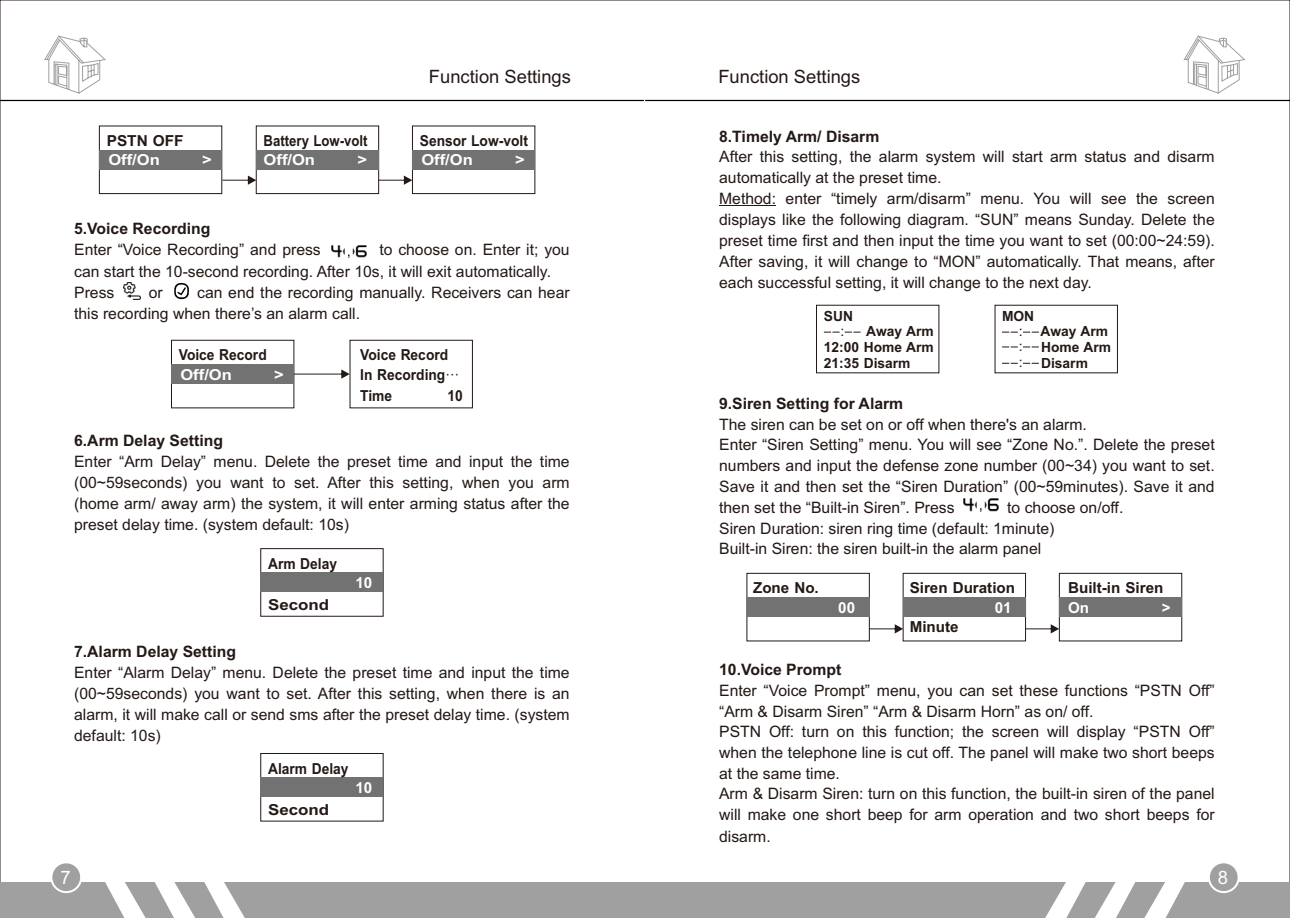
<style>
.page{position:relative;width:1290px;height:918px;background:#fff}
.page>*{position:absolute;margin:0;border:0;box-sizing:border-box;transform-origin:0 0}
.t1{font:18.55px "Arial";color:#fff}
.t2{font:18.38px "Arial";color:#231916}
.t3{font:15.75px/20.8px "Arial";color:#231916}
.t4{font:700 15.75px "Arial";color:#231916}
.t5{font:700 15.22px/19.2px "Arial";color:#231916;scale:.91 1}
.t6{font:700 15.22px "Arial";color:#231916}
.t7{font:700 15.22px "Arial";color:#fff;scale:1.09 1}
.t8{font:700 15.22px "Arial";color:#231916;scale:.87 1}
.t9{font:700 15.22px "Arial";color:#231916;scale:1.11 1}
.t10{font:700 15.22px "Arial";color:#fff}
.t11{font:700 14px/15.6px "Arial";color:#231916;text-align:justify}
.t12{font:14px/14.9px "Arial";color:#231916}
.s1{font-family:"FZZXHJW GB1 0";font-weight:400}
</style>
<div class="page">
<hr style="left:0;top:100px;width:644px;height:1px;background:#000">
<hr style="left:645px;top:100px;width:645px;height:1px;background:#000">
<svg style="left:44px;top:35px;width:62px;height:59px"></svg>
<svg style="left:1183px;top:35px;width:63px;height:59px"></svg>
<div style="left:0;top:882px;width:645px;height:35px;background:#a0a0a1"></div>
<svg style="left:204px;top:882px;width:41px;height:36px"></svg>
<svg style="left:154px;top:882px;width:41px;height:36px"></svg>
<svg style="left:105px;top:882px;width:41px;height:36px"></svg>
<div style="left:50px;top:861px;width:32px;height:32px;background:#a0a0a1;border:2px solid #fff;border-radius:50%"></div>
<div style="left:645px;top:882px;width:645px;height:35px;background:#a0a0a1"></div>
<svg style="left:1045px;top:882px;width:41px;height:36px"></svg>
<svg style="left:1095px;top:882px;width:40px;height:36px"></svg>
<svg style="left:1144px;top:882px;width:41px;height:36px"></svg>
<div style="left:1208px;top:861px;width:31px;height:32px;background:#a0a0a1;border:2px solid #fff;border-radius:50%"></div>
<hr style="left:719px;top:205px;width:57px;height:1px;background:#231916">
<img style="left:124px;top:282px;width:16px;height:17px">
<svg style="left:174px;top:282px;width:15px;height:18px"></svg>
<div style="left:171px;top:340px;width:123px;height:68px;border:1px solid #231916"></div>
<div style="left:171px;top:364px;width:123px;height:20px;background:#727272"></div>
<div style="left:349px;top:340px;width:124px;height:68px;border:1px solid #231916"></div>
<svg style="left:294px;top:369px;width:56px;height:10px"></svg>
<div style="left:260px;top:548px;width:124px;height:69px;border:1px solid #231916"></div>
<div style="left:261px;top:573px;width:122px;height:19px;background:#727272"></div>
<div style="left:260px;top:753px;width:124px;height:68px;border:1px solid #231916"></div>
<div style="left:261px;top:777px;width:122px;height:20px;background:#727272"></div>
<svg style="left:1002px;top:332px;width:37px;height:1px"></svg>
<svg style="left:1002px;top:346px;width:37px;height:1px"></svg>
<svg style="left:1002px;top:363px;width:37px;height:1px"></svg>
<svg style="left:824px;top:332px;width:15px;height:1px"></svg>
<svg style="left:845px;top:332px;width:15px;height:1px"></svg>
<div style="left:746px;top:573px;width:124px;height:68px;border:1px solid #231916"></div>
<div style="left:747px;top:597px;width:122px;height:20px;background:#727272"></div>
<div style="left:902px;top:573px;width:124px;height:68px;border:1px solid #231916"></div>
<div style="left:903px;top:597px;width:122px;height:20px;background:#727272"></div>
<div style="left:1059px;top:573px;width:123px;height:68px;border:1px solid #231916"></div>
<div style="left:1059px;top:597px;width:123px;height:20px;background:#727272"></div>
<svg style="left:869px;top:624px;width:34px;height:9px"></svg>
<svg style="left:1025px;top:624px;width:34px;height:9px"></svg>
<div style="left:256px;top:125px;width:123px;height:69px;border:1px solid #231916"></div>
<div style="left:256px;top:150px;width:123px;height:19px;background:#727272"></div>
<div style="left:412px;top:125px;width:123px;height:69px;border:1px solid #231916"></div>
<div style="left:412px;top:150px;width:123px;height:19px;background:#727272"></div>
<div style="left:99px;top:125px;width:123px;height:69px;border:1px solid #231916"></div>
<div style="left:99px;top:150px;width:123px;height:19px;background:#727272"></div>
<svg style="left:222px;top:176px;width:34px;height:9px"></svg>
<svg style="left:378px;top:176px;width:34px;height:9px"></svg>
<img style="left:331px;top:245px;width:36px;height:13px">
<img style="left:963px;top:499px;width:36px;height:12px">
<p class="t2" style="left:429px;top:69px;width:143px">Function Settings</p>
<p class="t2" style="left:718px;top:69px;width:143px">Function Settings</p>
<p class="t6" style="left:107px;top:135px;width:78px">PSTN OFF</p>
<p class="t7" style="left:108px;top:154px;width:49px">Off/On</p>
<p class="t7" style="left:202px;top:154px;width:10px">&gt;</p>
<p class="t8" style="left:264px;top:135px;width:121px">Battery Low-volt</p>
<p class="t7" style="left:264px;top:154px;width:49px">Off/On</p>
<p class="t7" style="left:357px;top:154px;width:10px">&gt;</p>
<p class="t5" style="left:420px;top:132px;width:120px">Sensor Low-volt</p>
<p class="t7" style="left:421px;top:154px;width:49px">Off/On</p>
<p class="t7" style="left:515px;top:154px;width:10px">&gt;</p>
<p class="t4" style="left:74px;top:223px;width:138px">5.Voice Recording</p>
<p class="t3" style="left:74px;top:241px;width:248px">Enter “Voice Recording” and press</p>
<p class="t3" style="left:74px;top:241px;width:497px;text-indent:305px">to choose on. Enter it; you can start the 10-second recording. After 10s, it will exit automatically.<br>Press</p>
<p class="t3" style="left:74px;top:283px;width:497px;text-indent:123px">can end the recording manually. Receivers can hear this recording when there’s an alarm call.</p>
<p class="t3" style="left:149px;top:283px;width:16px">or</p>
<p class="t5" style="left:179px;top:347px;width:98px">Voice Record</p>
<p class="t7" style="left:180px;top:368px;width:49px">Off/On</p>
<p class="t7" style="left:274px;top:368px;width:10px">&gt;</p>
<p class="t5" style="left:360px;top:347px;width:110px">Voice Record<br>In Recording<span class="s1">…</span></p>
<p class="t5" style="left:360px;top:387px;width:37px">Time</p>
<p class="t5" style="left:447px;top:387px;width:18px">10</p>
<p class="t4" style="left:74px;top:434px;width:150px">6.Arm Delay Setting</p>
<p class="t3" style="left:74px;top:452px;width:497px;text-align:justify">Enter “Arm Delay” menu. Delete the preset time and input the time (00~59seconds) you want to set. After this setting, when you arm (home arm/ away arm) the system, it will enter arming status after the preset delay time. (system default: 10s)</p>
<p class="t5" style="left:268px;top:555px;width:77px">Arm Delay</p>
<p class="t9" style="left:268px;top:598px;width:57px">Second</p>
<p class="t10" style="left:355px;top:577px;width:18px">10</p>
<p class="t4" style="left:74px;top:645px;width:163px">7.Alarm Delay Setting</p>
<p class="t3" style="left:74px;top:663px;width:497px;text-align:justify">Enter “Alarm Delay” menu. Delete the preset time and input the time (00~59seconds) you want to set. After this setting, when there is an alarm, it will make call or send sms after the preset delay time. (system default: 10s)</p>
<p class="t5" style="left:268px;top:760px;width:90px">Alarm Delay</p>
<p class="t9" style="left:268px;top:803px;width:57px">Second</p>
<p class="t10" style="left:355px;top:781px;width:18px">10</p>
<p class="t4" style="left:719px;top:130px;width:162px">8.Timely Arm/ Disarm</p>
<p class="t3" style="left:719px;top:148px;width:497px">After this setting, the alarm system will start arm status and disarm automatically at the preset time.<br>Method: enter “timely arm/disarm” menu. You will see the screen displays like the following diagram. “SUN” means Sunday. Delete the preset time first and then input the time you want to set (00:00~24:59).<br>After saving, it will change to “MON” automatically. That means, after each successful setting, it will change to the next day.</p>
<p class="t11" style="left:824px;top:309px;width:31px">SUN</p>
<p class="t11" style="left:824px;top:325px;width:111px;text-indent:42px">Away Arm 12:00 Home Arm 21:35 Disarm</p>
<p class="t12" style="left:840px;top:325px;width:5px">:</p>
<p class="t11" style="left:1002px;top:309px;width:34px">MON</p>
<p class="t12" style="left:1019px;top:325px;width:5px">: :</p>
<p class="t12" style="left:1019px;top:356px;width:5px">:</p>
<p class="t11" style="left:1040px;top:325px;width:72px;text-align:left">Away Arm<br>Home Arm<br>Disarm</p>
<p class="t4" style="left:719px;top:398px;width:186px">9.Siren Setting for Alarm</p>
<p class="t3" style="left:719px;top:415px;width:497px">The siren can be set on or off when there's an alarm.<br>Enter “Siren Setting” menu. You will see “Zone No.”. Delete the preset numbers and input the defense zone number (00~34) you want to set.<br>Save it and then set the “Siren Duration” (00~59minutes). Save it and then set the “Built-in Siren”. Press</p>
<p class="t3" style="left:719px;top:499px;width:406px;line-height:20.3px;text-indent:288px">to choose on/off.<br>Siren Duration: siren ring time (default: 1minute)<br>Built-in Siren: the siren built-in the alarm panel</p>
<p class="t6" style="left:753px;top:582px;width:67px">Zone No.</p>
<p class="t10" style="left:838px;top:601px;width:18px">00</p>
<p class="t6" style="left:910px;top:582px;width:107px">Siren Duration</p>
<p class="t6" style="left:910px;top:621px;width:50px">Minute</p>
<p class="t10" style="left:995px;top:601px;width:18px">01</p>
<p class="t6" style="left:1068px;top:582px;width:97px">Built-in Siren</p>
<p class="t10" style="left:1068px;top:601px;width:23px">On</p>
<p class="t10" style="left:1162px;top:601px;width:10px">&gt;</p>
<p class="t4" style="left:719px;top:664px;width:124px">10.Voice Prompt</p>
<p class="t3" style="left:719px;top:681px;width:497px">Enter “Voice Prompt” menu, you can set these functions “PSTN Off” “Arm &amp; Disarm Siren” “Arm &amp; Disarm Horn” as on/ off.<br>PSTN Off: turn on this function; the screen will display “PSTN Off” when the telephone line is cut off. The panel will make two short beeps at the same time.<br>Arm &amp; Disarm Siren: turn on this function, the built-in siren of the panel will make one short beep for arm operation and two short beeps for disarm.</p>
<p class="t1" style="left:60px;top:871px;width:12px">7</p>
<p class="t1" style="left:1218px;top:871px;width:12px">8</p>
</div>
